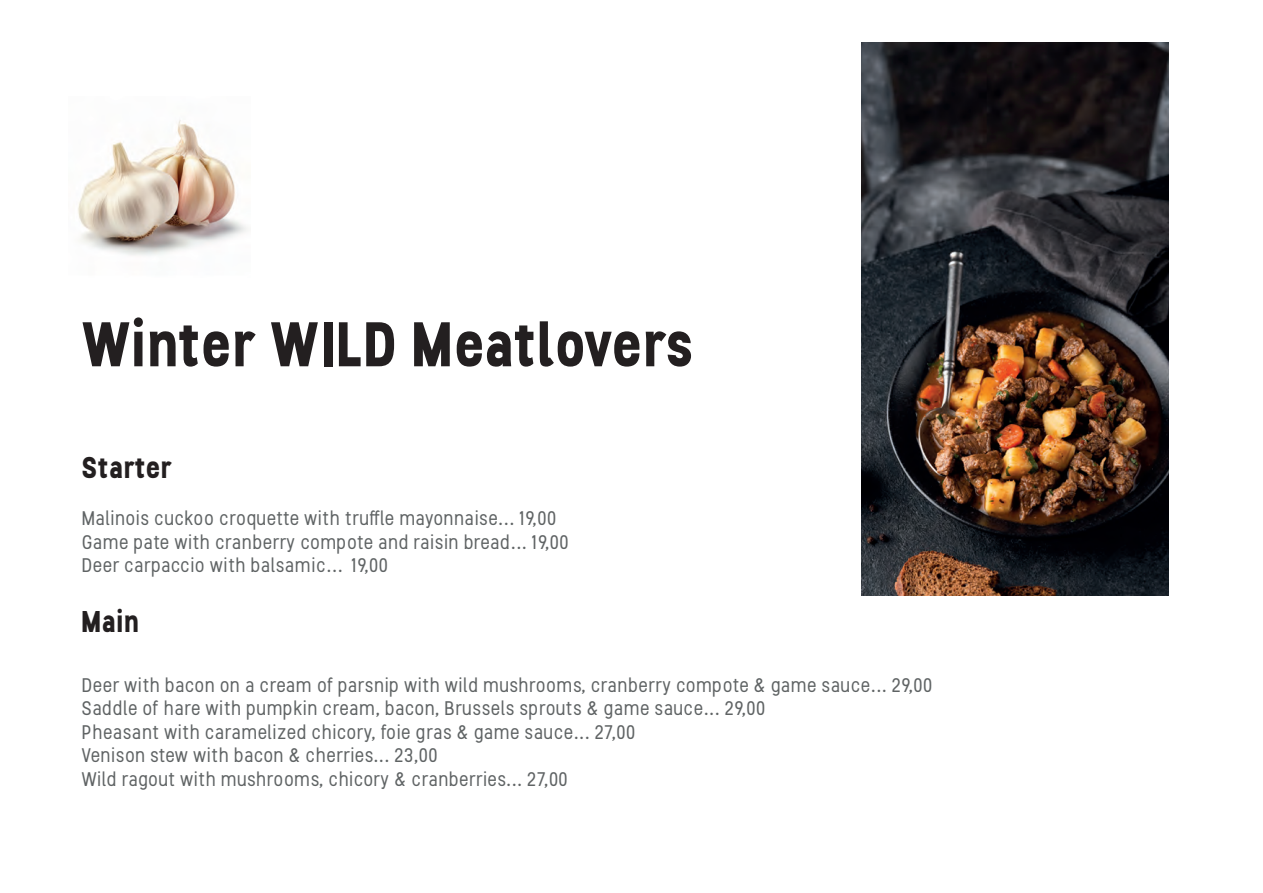
<style>
.page{position:relative;width:1263px;height:893px;background:#fff}
.page>*{position:absolute;margin:0;border:0;box-sizing:border-box;transform-origin:0 0}
.t1{font:700 62.85px "Stellar";letter-spacing:-.01em;color:#231f20}
.t2{font:700 30px "Stellar";color:#231f20}
.t3{font:19.65px/23.7px "Stellar";color:#5f6364}
</style>
<div class="page">
<img style="left:78px;top:120px;width:170px;height:136px">
<img style="left:861px;top:42px;width:308px;height:554px">
<h1 class="t1" style="left:82px;top:304px;width:615px">Winter WILD Meatlovers</h1>
<h2 class="t2" style="left:82px;top:448px;width:91px">Starter</h2>
<p class="t3" style="left:82px;top:506px;width:489px">Malinois cuckoo croquette with truffle mayonnaise... 19,00<br>Game pate with cranberry compote and raisin bread ... 19,00<br>Deer carpaccio with balsamic... 19,00</p>
<h2 class="t2" style="left:82px;top:602px;width:59px">Main</h2>
<p class="t3" style="left:82px;top:673px;width:852px">Deer with bacon on a cream of parsnip with wild mushrooms, cranberry compote &amp; game sauce... 29,00<br>Saddle of hare with pumpkin cream, bacon, Brussels sprouts &amp; game sauce... 29,00<br>Pheasant with caramelized chicory, foie gras &amp; game sauce... 27,00<br>Venison stew with bacon &amp; cherries... 23,00<br>Wild ragout with mushrooms, chicory &amp; cranberries... 27,00</p>
</div>
